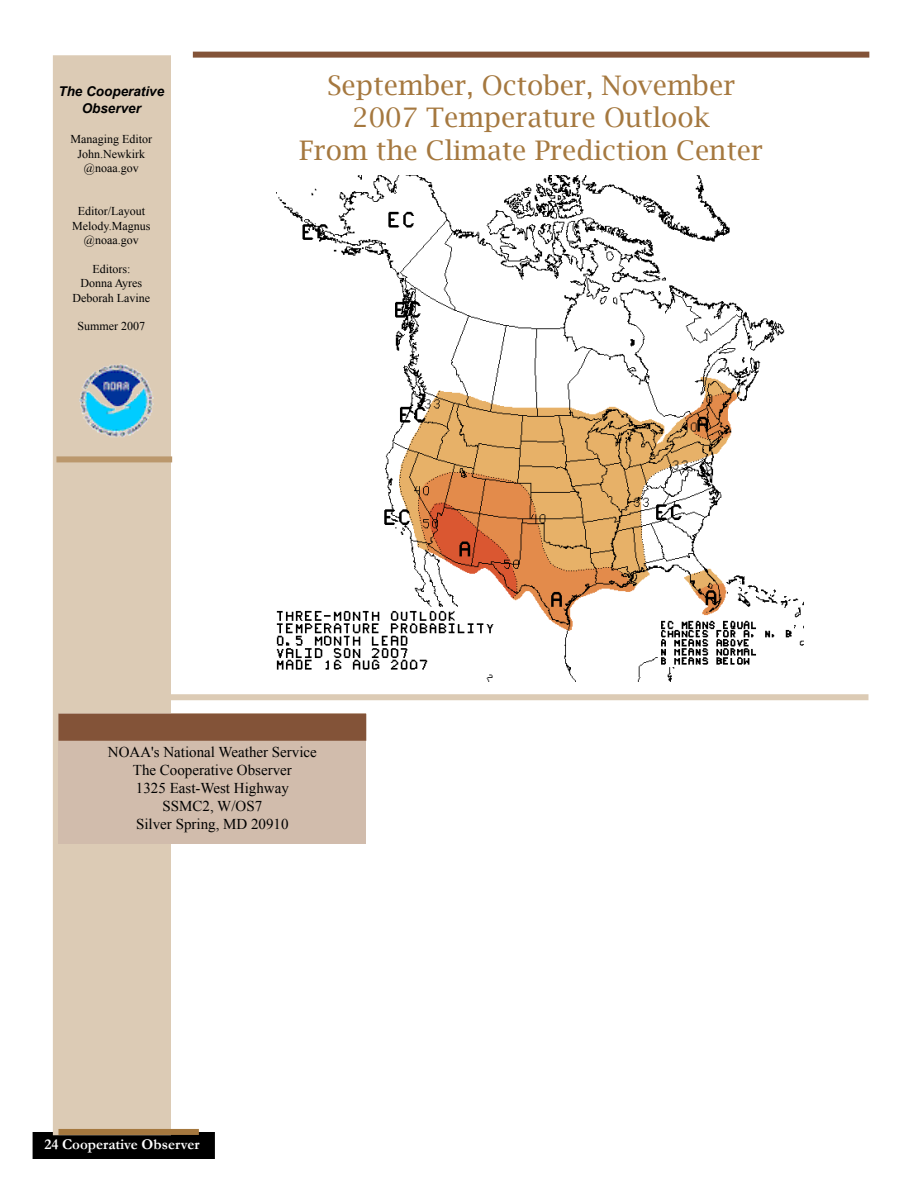
<style>
.page{position:relative;width:918px;height:1188px;background:#fff}
.page>*{position:absolute;margin:0;border:0;box-sizing:border-box;transform-origin:0 0}
.t1{font:27px/32.4px "Lucida Bright";color:#a5783f;text-align:center}
.t2{font:15px/18px "Times New Roman";color:#000;text-align:center}
.t3{font:700 15px "Garamond";color:#fff}
.t4{font:italic 700 13.5px/16.2px "Arial";color:#000;text-align:center}
.t5{font:12px/14.4px "Times New Roman";color:#000;text-align:center}
</style>
<div class="page">
<div style="left:33px;top:1133px;width:181px;height:25px;background:#000"></div>
<div style="left:33px;top:1132px;width:182px;height:27px;border:2px solid #000"></div>
<div style="left:58px;top:694px;width:810px;height:6px;background:#dccbb5"></div>
<div style="left:54px;top:56px;width:116px;height:1079px;background:#dccbb5"></div>
<div style="left:53px;top:55px;width:118px;height:1080px;border:2px solid #dccbb5"></div>
<div style="left:58px;top:714px;width:308px;height:130px;background:#d1bcac"></div>
<div style="left:58px;top:1129px;width:141px;height:6px;background:#a5783f"></div>
<div style="left:56px;top:456px;width:116px;height:6px;background:#bb986d"></div>
<div style="left:59px;top:714px;width:307px;height:26px;background:#835338"></div>
<div style="left:58px;top:714px;width:308px;height:27px;border:2px solid #835338"></div>
<img style="left:80px;top:363px;width:74px;height:74px">
<div style="left:193px;top:52px;width:676px;height:6px;background:#835338"></div>
<img style="left:276px;top:176px;width:528px;height:506px">
<p class="t4" style="left:58px;top:84px;width:107px">The Cooperative<br>Observer</p>
<p class="t5" style="left:71px;top:132px;width:83px">Managing Editor<br>John.Newkirk @noaa.gov</p>
<p class="t5" style="left:72px;top:204px;width:80px">Editor/Layout<br>Melody.Magnus @noaa.gov</p>
<p class="t5" style="left:73px;top:261px;width:79px">Editors:<br>Donna Ayres<br>Deborah Lavine</p>
<p class="t5" style="left:78px;top:319px;width:69px">Summer 2007</p>
<h1 class="t1" style="left:299px;top:69px;width:466px">September, October, November<br>2007 Temperature Outlook<br>From the Climate Prediction Center</h1>
<p class="t2" style="left:108px;top:743px;width:211px">NOAA's National Weather Service<br>The Cooperative Observer<br>1325 East-West Highway<br>SSMC2, W/OS7<br>Silver Spring, MD 20910</p>
<p class="t3" style="left:44px;top:1134px;width:157px">24 Cooperative Observer</p>
</div>
